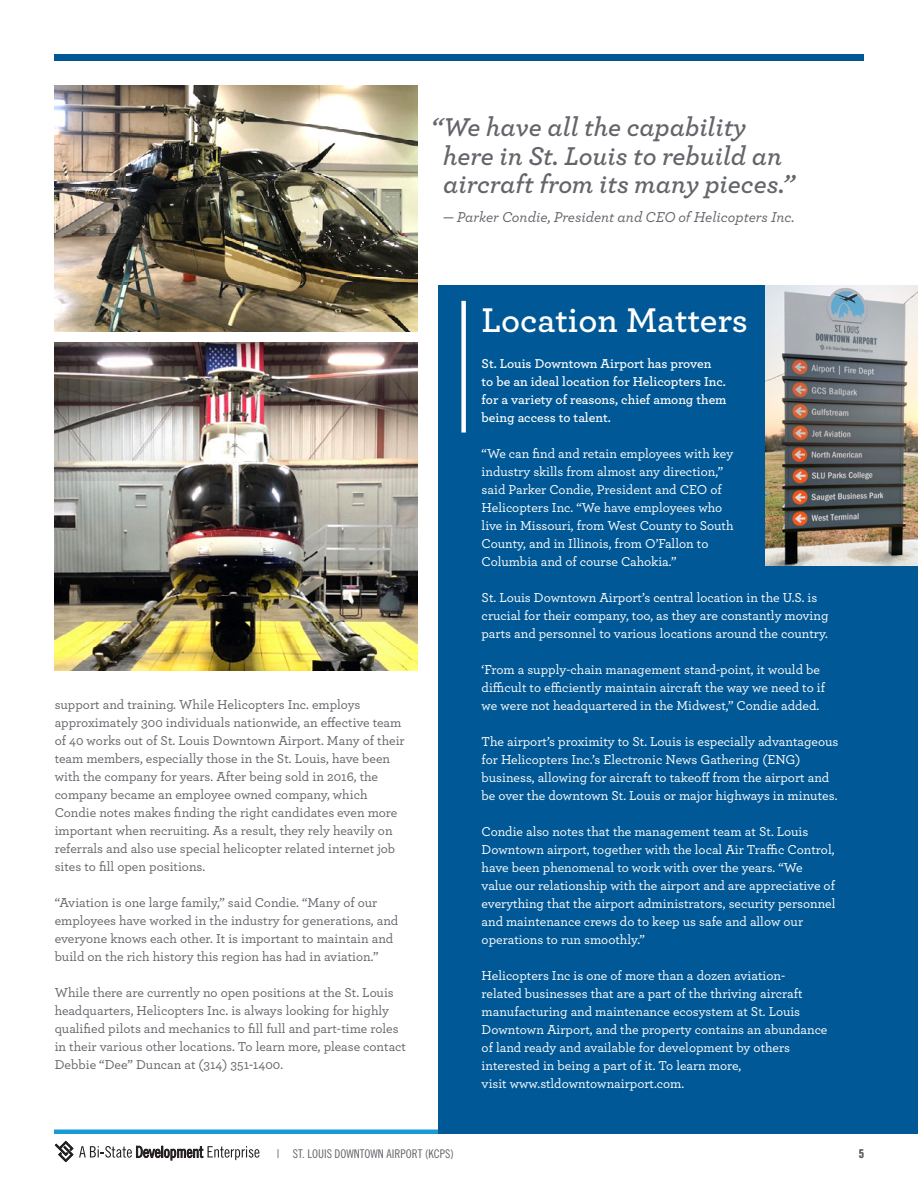
<style>
.page{position:relative;width:918px;height:1188px;background:#fff}
.page>*{position:absolute;margin:0;border:0;box-sizing:border-box;transform-origin:0 0}
.t1{font:600 36px "Archer Pro";color:#fff}
.t2{font:italic 600 27px/28.5px "Archer Pro";color:#63656a}
.t3{font:italic 500 15px "Archer Pro";color:#63656a}
.t4{font:500 13.5px/18px "Archer Pro";color:#fff}
.t5{font:500 13.5px/18px "Archer Pro";color:#63656a}
.t6{font:600 13.5px/18px "Archer Pro";color:#fff}
.t7{font:12px "Trade Gothic LT Std Cn 18";color:#63656a}
.t8{font:12px "Trade Gothic LT Std Bd Cn 20";color:#63656a}
</style>
<div class="page">
<hr style="left:54px;top:1130px;width:810px;height:4px;background:#179bd6">
<svg style="left:55px;top:1141px;width:204px;height:21px"></svg>
<div style="left:54px;top:54px;width:810px;height:6px;background:#005996"></div>
<div style="left:438px;top:285px;width:480px;height:849px;background:#005996"></div>
<div style="left:461px;top:301px;width:5px;height:132px;background:#fff"></div>
<img style="left:54px;top:85px;width:364px;height:246px">
<img style="left:54px;top:342px;width:364px;height:328px">
<img style="left:765px;top:285px;width:153px;height:281px">
<p class="t2" style="left:443px;top:111px;width:353px;text-indent:-12px">“We have all the capability here in St. Louis to rebuild an aircraft from its many pieces.”</p>
<p class="t3" style="left:443px;top:206px;width:353px">— Parker Condie, President and CEO of Helicopters Inc.</p>
<p class="t5" style="left:55px;top:695px;width:352px">support and training. While Helicopters Inc. employs approximately 300 individuals nationwide, an effective team of 40 works out of St. Louis Downtown Airport. Many of their team members, especially those in the St. Louis, have been with the company for years. After being sold in 2016, the company became an employee owned company, which Condie notes makes finding the right candidates even more important when recruiting. As a result, they rely heavily on referrals and also use special helicopter related internet job sites to fill open positions.</p>
<p class="t5" style="left:55px;top:893px;width:345px">“Aviation is one large family,” said Condie. “Many of our employees have worked in the industry for generations, and everyone knows each other. It is important to maintain and build on the rich history this region has had in aviation.”</p>
<p class="t5" style="left:55px;top:983px;width:353px">While there are currently no open positions at the St. Louis headquarters, Helicopters Inc. is always looking for highly qualified pilots and mechanics to fill full and part-time roles in their various other locations. To learn more, please contact Debbie “Dee” Duncan at (314) 351-1400.</p>
<p class="t1" style="left:482px;top:293px;width:268px">Location Matters</p>
<p class="t6" style="left:482px;top:354px;width:246px">St. Louis Downtown Airport has proven to be an ideal location for Helicopters Inc. for a variety of reasons, chief among them being access to talent.</p>
<p class="t4" style="left:482px;top:444px;width:254px">“We can find and retain employees with key industry skills from almost any direction,” said Parker Condie, President and CEO of Helicopters Inc. “We have employees who live in Missouri, from West County to South County, and in Illinois, from O’Fallon to Columbia and of course Cahokia.”</p>
<p class="t4" style="left:482px;top:588px;width:348px">St. Louis Downtown Airport’s central location in the U.S. is crucial for their company, too, as they are constantly moving parts and personnel to various locations around the country.</p>
<p class="t4" style="left:482px;top:660px;width:345px">‘From a supply-chain management stand-point, it would be difficult to efficiently maintain aircraft the way we need to if we were not headquartered in the Midwest,” Condie added.</p>
<p class="t4" style="left:482px;top:732px;width:358px">The airport’s proximity to St. Louis is especially advantageous for Helicopters Inc.’s Electronic News Gathering (ENG) business, allowing for aircraft to takeoff from the airport and be over the downtown St. Louis or major highways in minutes.</p>
<p class="t4" style="left:482px;top:822px;width:355px">Condie also notes that the management team at St. Louis Downtown airport, together with the local Air Traffic Control, have been phenomenal to work with over the years. “We value our relationship with the airport and are appreciative of everything that the airport administrators, security personnel and maintenance crews do to keep us safe and allow our operations to run smoothly.”</p>
<p class="t4" style="left:482px;top:966px;width:347px">Helicopters Inc is one of more than a dozen aviation&shy;related businesses that are a part of the thriving aircraft manufacturing and maintenance ecosystem at St. Louis Downtown Airport, and the property contains an abundance of land ready and available for development by others interested in being a part of it. To learn more,<br>visit www.stldowntownairport.com.</p>
<p class="t7" style="left:277px;top:1146px;width:178px">| ST. LOUIS DOWNTOWN AIRPORT (KCPS)</p>
<p class="t8" style="left:859px;top:1146px;width:7px">5</p>
</div>
